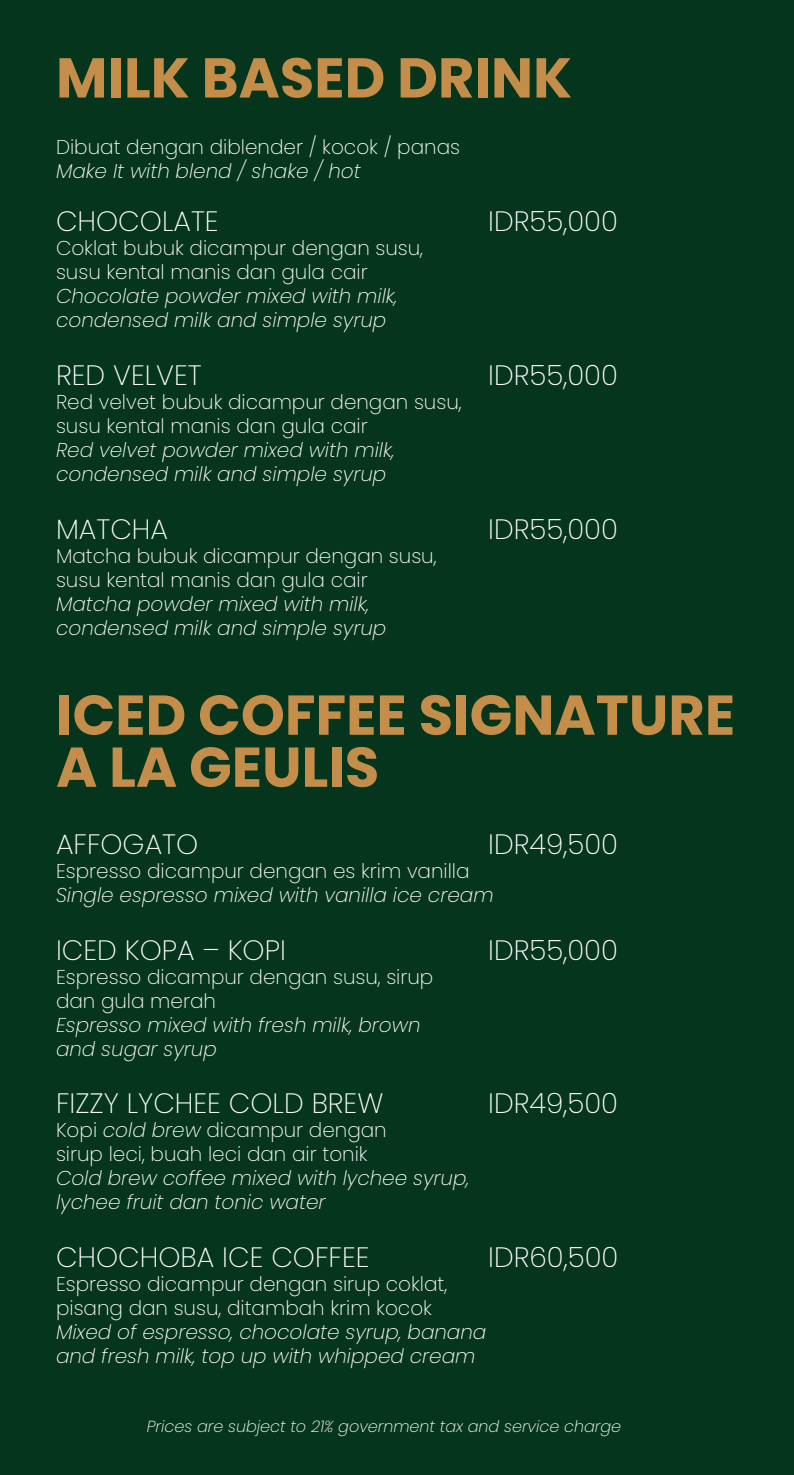
<style>
.page{position:relative;width:794px;height:1475px;background:#fff}
.page>*{position:absolute;margin:0;border:0;box-sizing:border-box;transform-origin:0 0}
.t1{font:700 56px/52px "Poppins";color:#c48e4a}
.t2{font:200 28px "Poppins";color:#fff}
.t3{font:200 20px/24px "Poppins";color:#fff}
.t4{font:italic 200 20px/24px "Poppins";color:#fff}
.t5{font:italic 200 16px "Poppins";color:#fff}
.s1{font-style:italic}
</style>
<div class="page">
<div style="left:0;top:0;width:794px;height:1474px;background:#06351d"></div>
<h1 class="t1" style="left:56px;top:52px;width:517px">MILK BASED DRINK</h1>
<p class="t3" style="left:56px;top:135px;width:405px">Dibuat dengan diblender / kocok / panas</p>
<p class="t4" style="left:56px;top:159px;width:306px">Make It with blend / shake / hot</p>
<h2 class="t2" style="left:56px;top:205px;width:164px">CHOCOLATE</h2>
<h2 class="t2" style="left:488px;top:205px;width:131px">IDR55,000</h2>
<p class="t3" style="left:56px;top:236px;width:368px">Coklat bubuk dicampur dengan susu, susu kental manis dan gula cair</p>
<p class="t4" style="left:56px;top:284px;width:343px">Chocolate powder mixed with milk, condensed milk and simple syrup</p>
<h2 class="t2" style="left:56px;top:359px;width:147px">RED VELVET</h2>
<h2 class="t2" style="left:488px;top:359px;width:131px">IDR55,000</h2>
<p class="t3" style="left:56px;top:390px;width:407px">Red velvet bubuk dicampur dengan susu, susu kental manis dan gula cair</p>
<p class="t4" style="left:56px;top:438px;width:340px">Red velvet powder mixed with milk, condensed milk and simple syrup</p>
<h2 class="t2" style="left:56px;top:512px;width:114px">MATCHA</h2>
<h2 class="t2" style="left:488px;top:512px;width:131px">IDR55,000</h2>
<p class="t3" style="left:56px;top:543px;width:382px">Matcha bubuk dicampur dengan susu, susu kental manis dan gula cair</p>
<p class="t4" style="left:56px;top:591px;width:332px">Matcha powder mixed with milk, condensed milk and simple syrup</p>
<h1 class="t1" style="left:56px;top:689px;width:680px">ICED COFFEE SIGNATURE<br>A LA GEULIS</h1>
<h2 class="t2" style="left:56px;top:827px;width:144px">AFFOGATO</h2>
<h2 class="t2" style="left:488px;top:827px;width:131px">IDR49,500</h2>
<p class="t3" style="left:56px;top:859px;width:415px">Espresso dicampur dengan es krim vanilla</p>
<p class="t4" style="left:56px;top:883px;width:439px">Single espresso mixed with vanilla ice cream</p>
<h2 class="t2" style="left:56px;top:933px;width:231px">ICED KOPA – KOPI</h2>
<h2 class="t2" style="left:488px;top:933px;width:131px">IDR55,000</h2>
<p class="t3" style="left:56px;top:964px;width:379px">Espresso dicampur dengan susu, sirup dan gula merah</p>
<p class="t4" style="left:56px;top:1012px;width:366px">Espresso mixed with fresh milk, brown and sugar syrup</p>
<h2 class="t2" style="left:56px;top:1087px;width:329px">FIZZY LYCHEE COLD BREW</h2>
<h2 class="t2" style="left:488px;top:1087px;width:131px">IDR49,500</h2>
<p class="t3" style="left:56px;top:1118px;width:332px">Kopi <span class="s1">cold brew</span> dicampur dengan sirup leci, buah leci dan air tonik</p>
<p class="t4" style="left:56px;top:1166px;width:415px">Cold brew coffee mixed with lychee syrup, lychee fruit dan tonic water</p>
<h2 class="t2" style="left:56px;top:1240px;width:315px">CHOCHOBA ICE COFFEE</h2>
<h2 class="t2" style="left:488px;top:1240px;width:132px">IDR60,500</h2>
<p class="t3" style="left:56px;top:1271px;width:393px">Espresso dicampur dengan sirup coklat, pisang dan susu, ditambah krim kocok</p>
<p class="t4" style="left:56px;top:1319px;width:432px">Mixed of espresso, chocolate syrup, banana and fresh milk, top up with whipped cream</p>
<p class="t5" style="left:147px;top:1416px;width:476px">Prices are subject to 21% government tax and service charge</p>
</div>
